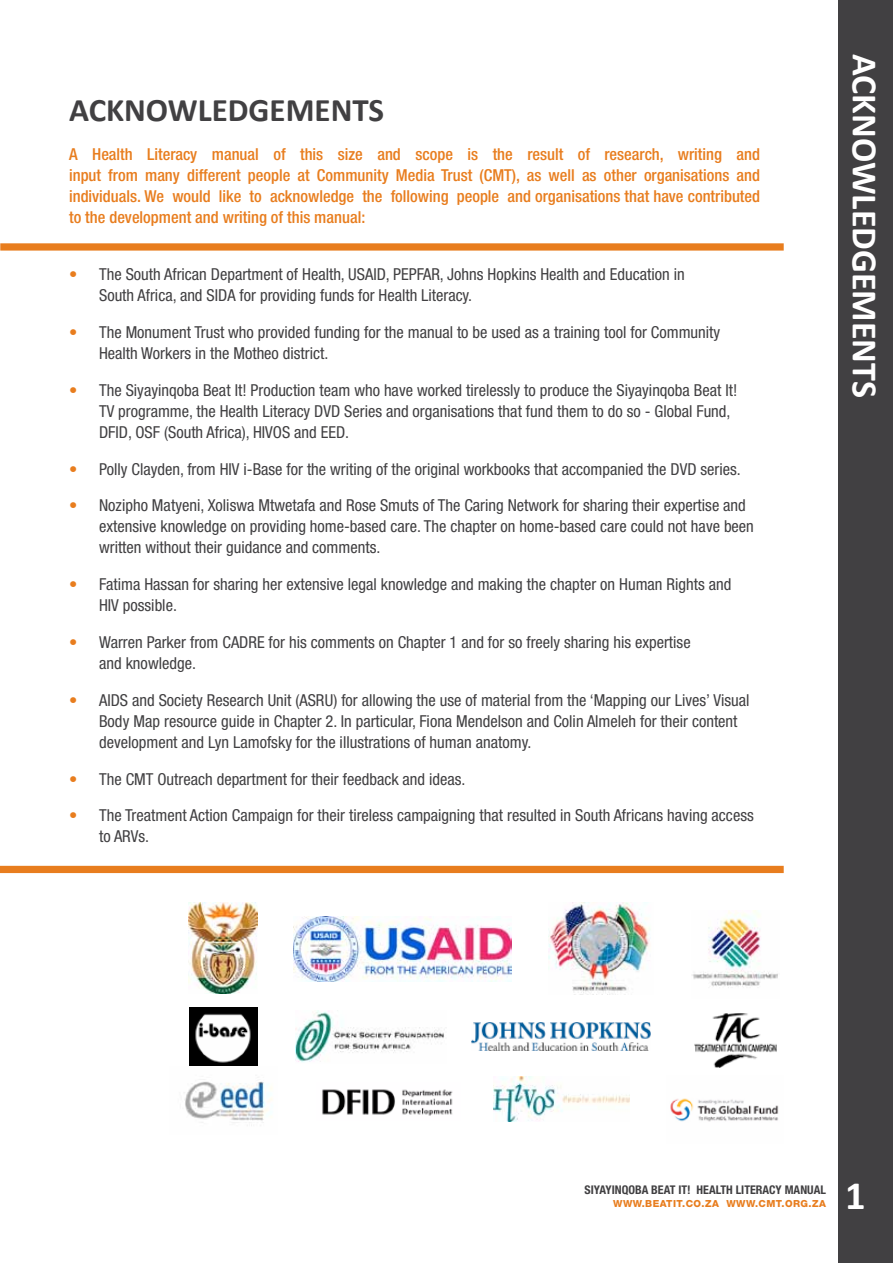
<style>
.page{position:relative;width:893px;height:1263px;background:#fff}
.page>*{position:absolute;margin:0;border:0;box-sizing:border-box;transform-origin:0 0}
.t1{font:700 40.5px "Calibri";color:#fff}
.t2{font:700 39px "Calibri";color:#fff}
.t3{font:700 36px "Calibri";color:#fff}
.t4{font:700 33px "Calibri";color:#414042}
.t5{font:condensed 16.5px/21px "Helvetica Neue";color:#414042}
.t6{font:500 condensed 16.5px/21px "Helvetica Neue";color:#e87d1e;text-align:justify}
.t7{font:700 condensed 12px "Helvetica Neue";color:#414042}
.t8{font:800 9.75px "Helvetica Neue";letter-spacing:.045em;color:#e87d1e}
.s1{font-weight:500;color:#e87d1e}
</style>
<div class="page">
<div style="left:839px;top:0;width:54px;height:1263px;background:#414042"></div>
<div style="left:0;top:243px;width:784px;height:8px;background:#e87d1e"></div>
<div style="left:0;top:866px;width:784px;height:7px;background:#e87d1e"></div>
<img style="left:188px;top:902px;width:70px;height:91px">
<img style="left:293px;top:916px;width:218px;height:65px">
<img style="left:692px;top:910px;width:86px;height:78px">
<img style="left:670px;top:1098px;width:109px;height:24px">
<img style="left:322px;top:1089px;width:131px;height:27px">
<img style="left:295px;top:1010px;width:149px;height:52px">
<img style="left:694px;top:1013px;width:83px;height:54px">
<img style="left:471px;top:1023px;width:179px;height:27px">
<img style="left:190px;top:1007px;width:68px;height:59px">
<img style="left:549px;top:902px;width:101px;height:92px">
<img style="left:184px;top:1081px;width:88px;height:45px">
<img style="left:494px;top:1077px;width:136px;height:44px">
<h3 class="t4" style="left:69px;top:90px;width:317px">ACKNOWLEDGEMENTS</h3>
<p class="t6" style="left:69px;top:143px;width:692px">A Health Literacy manual of this size and scope is the result of research, writing and input from many different people at Community Media Trust (CMT), as well as other organisations and individuals. We would like to acknowledge the following people and organisations that have contributed to the development and writing of this manual:</p>
<p class="t5" style="left:99px;top:264px;width:587px;text-indent:-30px"><span class="s1">•</span> The South African Department of Health, USAID, PEPFAR, Johns Hopkins Health and Education in<br>South Africa, and SIDA for providing funds for Health Literacy.</p>
<p class="t5" style="left:99px;top:322px;width:623px;text-indent:-30px"><span class="s1">•</span> The Monument Trust who provided funding for the manual to be used as a training tool for Community<br>Health Workers in the Motheo district.</p>
<p class="t5" style="left:99px;top:379px;width:640px;text-indent:-30px"><span class="s1">•</span> The Siyayinqoba Beat It! Production team who have worked tirelessly to produce the Siyayinqoba Beat It!<br>TV programme, the Health Literacy DVD Series and organisations that fund them to do so - Global Fund,<br>DFID, OSF (South Africa), HIVOS and EED.</p>
<p class="t5" style="left:69px;top:458px;width:673px"><span class="s1">•</span> Polly Clayden, from HIV i-Base for the writing of the original workbooks that accompanied the DVD series.</p>
<p class="t5" style="left:99px;top:495px;width:656px;text-indent:-30px"><span class="s1">•</span> Nozipho Matyeni, Xoliswa Mtwetafa and Rose Smuts of The Caring Network for sharing their expertise and extensive knowledge on providing home-based care. The chapter on home-based care could not have been written without their guidance and comments.</p>
<p class="t5" style="left:99px;top:574px;width:634px;text-indent:-30px"><span class="s1">•</span> Fatima Hassan for sharing her extensive legal knowledge and making the chapter on Human Rights and<br>HIV possible.</p>
<p class="t5" style="left:99px;top:631px;width:593px;text-indent:-30px"><span class="s1">•</span> Warren Parker from CADRE for his comments on Chapter 1 and for so freely sharing his expertise and knowledge.</p>
<p class="t5" style="left:99px;top:689px;width:652px;text-indent:-30px"><span class="s1">•</span> AIDS and Society Research Unit (ASRU) for allowing the use of material from the ‘Mapping our Lives’ Visual<br>Body Map resource guide in Chapter 2. In particular, Fiona Mendelson and Colin Almeleh for their content development and Lyn Lamofsky for the illustrations of human anatomy.</p>
<p class="t5" style="left:69px;top:768px;width:398px"><span class="s1">•</span> The CMT Outreach department for their feedback and ideas.</p>
<p class="t5" style="left:99px;top:805px;width:656px;text-indent:-30px"><span class="s1">•</span> The Treatment Action Campaign for their tireless campaigning that resulted in South Africans having access to ARVs.</p>
<h3 class="t3" style="left:887px;top:54px;width:345px;rotate:90deg">ACKNOWLEDGEMENTS</h3>
<p class="t7" style="left:585px;top:1182px;width:243px">SIYAYINQOBA BEAT IT! HEALTH LITERACY MANUAL</p>
<p class="t8" style="left:613px;top:1198px;width:214px">WWW.BEATIT.CO.ZA WWW.CMT.ORG.ZA</p>
<h1 class="t1" style="left:845px;top:1170px;width:22px">1</h1>
<h2 class="t2" style="left:843px;top:1171px;width:21px">1</h2>
</div>
